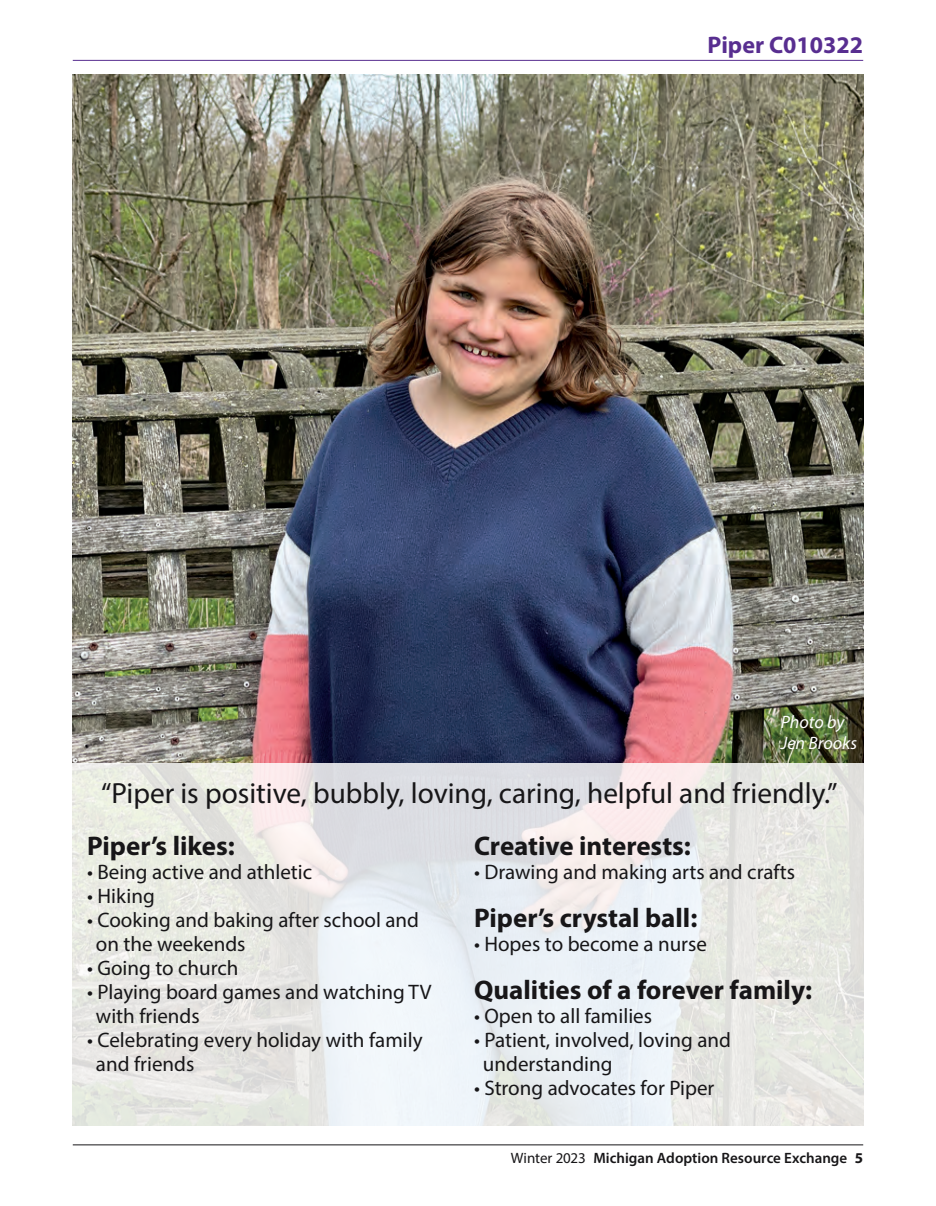
<style>
.page{position:relative;width:936px;height:1206px;background:#fff}
.page>*{position:absolute;margin:0;border:0;box-sizing:border-box;transform-origin:0 0}
.t1{font:29.25px "Myriad Pro";color:#171618}
.t2{font:700 27px "Myriad Pro";color:#171618}
.t3{font:700 24px "Myriad Pro";color:#582e90}
.t4{font:21px/24px "Myriad Pro";color:#171618}
.Photo_credit{font:italic 18px "Myriad Pro";color:#fff}
.t5{font:600 15px "Myriad Pro";color:#171618}
.s1{font-weight:400}
.s2{font-weight:700}
</style>
<div class="page">
<hr style="left:73px;top:1144px;width:790px;height:1px;background:#171618">
<hr style="left:73px;top:60px;width:790px;height:1px;background:#582e90">
<img style="left:73px;top:74px;width:790px;height:689px">
<svg style="left:72px;top:763px;width:792px;height:363px;background:#e8e9e9"></svg>
<p class="t3" style="left:708px;top:29px;width:157px">Piper C010322</p>
<p class="Photo_credit" style="left:781px;top:711px;width:65px">Photo by</p>
<p class="Photo_credit" style="left:781px;top:732px;width:78px">Jen Brooks</p>
<p class="t1" style="left:101px;top:775px;width:738px">“Piper is positive, bubbly, loving, caring, helpful and friendly.”</p>
<p class="t2" style="left:87px;top:828px;width:149px">Piper’s likes:</p>
<p class="t4" style="left:87px;top:860px;width:227px">• Being active and athletic</p>
<p class="t4" style="left:87px;top:884px;width:69px">• Hiking</p>
<p class="t4" style="left:96px;top:908px;width:325px;text-indent:-9px">• Cooking and baking after school and on the weekends</p>
<p class="t4" style="left:87px;top:956px;width:153px">• Going to church</p>
<p class="t4" style="left:96px;top:980px;width:337px;text-indent:-9px">• Playing board games and watching TV with friends</p>
<p class="t4" style="left:96px;top:1028px;width:328px;text-indent:-9px">• Celebrating every holiday with family and friends</p>
<p class="t2" style="left:474px;top:828px;width:218px">Creative interests:</p>
<p class="t4" style="left:474px;top:860px;width:323px">• Drawing and making arts and crafts</p>
<p class="t2" style="left:474px;top:900px;width:225px">Piper’s crystal ball:</p>
<p class="t4" style="left:474px;top:932px;width:234px">• Hopes to become a nurse</p>
<p class="t2" style="left:474px;top:972px;width:340px">Qualities of a forever family:</p>
<p class="t4" style="left:474px;top:1004px;width:180px">• Open to all families</p>
<p class="t4" style="left:483px;top:1028px;width:250px;text-indent:-9px">• Patient, involved, loving and understanding</p>
<p class="t4" style="left:474px;top:1076px;width:242px">• Strong advocates for Piper</p>
<p class="t5" style="left:511px;top:1149px;width:354px"><span class="s1">Winter 2023</span> Michigan Adoption Resource Exchange <span class="s2">5</span></p>
</div>
